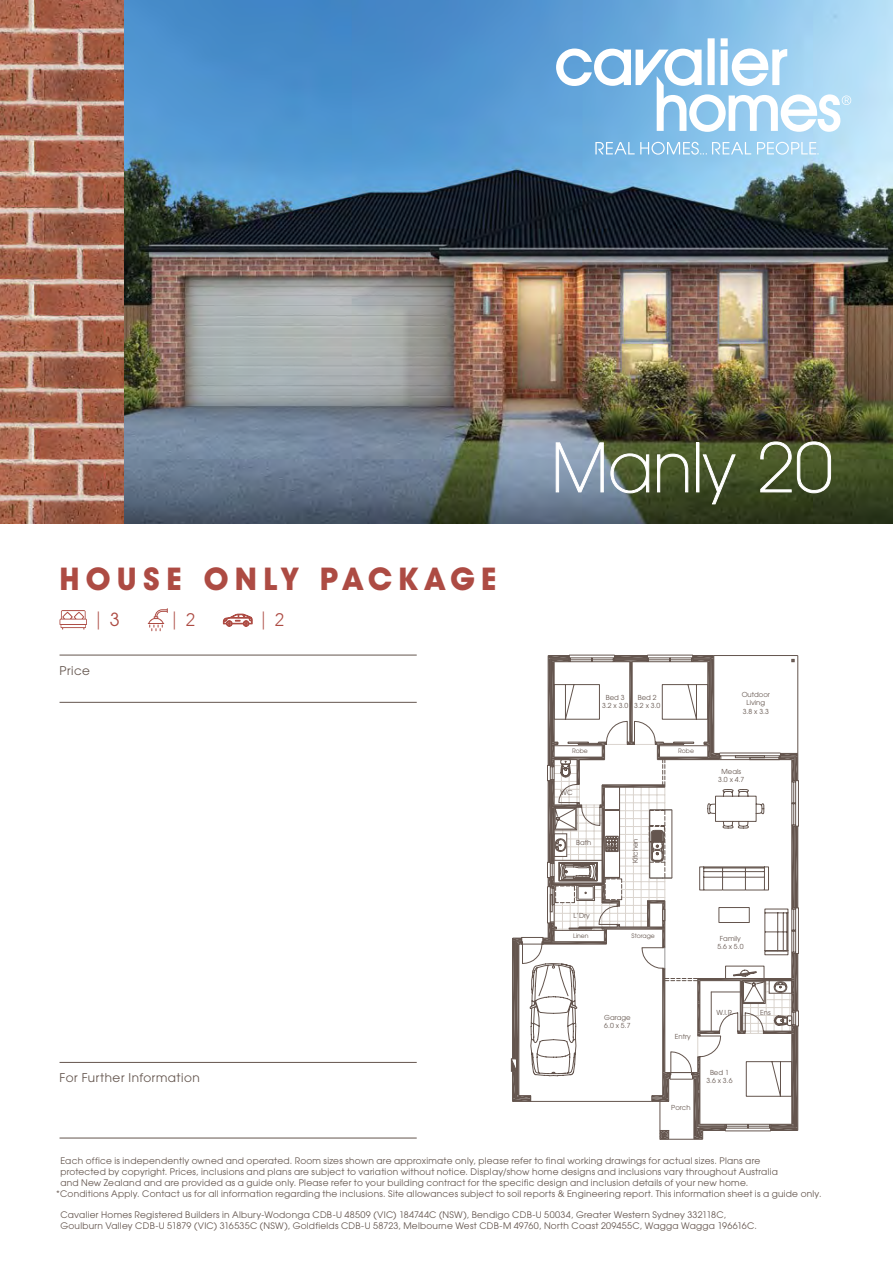
<style>
.page{position:relative;width:893px;height:1263px;background:#fff}
.page>*{position:absolute;margin:0;border:0;box-sizing:border-box;transform-origin:0 0}
.t1{font:200 69px "Avant Garde IT Cby BT";letter-spacing:.01em;color:#fff}
.t2{font:700 31.5px "Avant Garde IT Cby BT";letter-spacing:.2em;color:#ad4b43}
.t3{font:300 18px "Avenir";color:#ad4b43}
.t4{font:12px "Avant Garde Gothic DTC";letter-spacing:.045em;color:#64554e}
.t5{font:9px/10.8px "Avant Garde Gothic DTC";letter-spacing:.025em;color:#64554e}
.t6{font:6.9px/8.2px "Avant Garde Gothic DTC";color:#64554e;text-align:center}
.t7{font:6.15px "Avant Garde Gothic DTC";color:#64554e}
.s1{font-family:"Avant Garde Gothic DTC";font-weight:400}
</style>
<div class="page">
<img style="left:123px;top:0;width:770px;height:523px">
<svg style="left:0;top:0;width:123px;height:523px;background:#ab705a"></svg>
<svg style="left:511px;top:655px;width:288px;height:485px"></svg>
<div style="left:750px;top:757px;width:29px;height:3px;border:1px solid #64554e"></div>
<div style="left:735px;top:755px;width:30px;height:3px;border:1px solid #64554e"></div>
<svg style="left:60px;top:610px;width:27px;height:20px"></svg>
<svg style="left:148px;top:608px;width:20px;height:23px"></svg>
<svg style="left:223px;top:614px;width:29px;height:12px"></svg>
<svg style="left:555px;top:442px;width:49px;height:51px;background:#9babbd"></svg>
<svg style="left:610px;top:453px;width:39px;height:41px;background:#6f7b5e"></svg>
<svg style="left:657px;top:453px;width:32px;height:40px"></svg>
<div style="left:696px;top:442px;width:3px;height:50px;border:1px solid #fff"></div>
<svg style="left:702px;top:454px;width:34px;height:51px;background:#535f3b"></svg>
<svg style="left:760px;top:441px;width:71px;height:52px;background:#5f6a44"></svg>
<svg style="left:556px;top:38px;width:295px;height:117px"></svg>
<hr style="left:60px;top:1062px;width:357px;height:1px;background:#64554e">
<hr style="left:60px;top:1138px;width:357px;height:1px;background:#64554e">
<hr style="left:60px;top:655px;width:357px;height:1px;background:#64554e">
<hr style="left:60px;top:702px;width:357px;height:1px;background:#64554e">
<h2 class="t2" style="left:60px;top:559px;width:439px">HOUSE ONLY PACKAGE</h2>
<h3 class="t3" style="left:96px;top:608px;width:25px">| <span class="s1">3</span></h3>
<h3 class="t3" style="left:172px;top:609px;width:24px">| 2</h3>
<h3 class="t3" style="left:262px;top:609px;width:24px">| 2</h3>
<h3 class="t4" style="left:60px;top:664px;width:32px">Price</h3>
<h3 class="t4" style="left:60px;top:1071px;width:142px">For Further Information</h3>
<h1 class="t1" style="left:551px;top:425px;width:283px">Manly 20</h1>
<p class="t6" style="left:602px;top:694px;width:28px">Bed 3<br>3.2 x 3.0</p>
<p class="t6" style="left:634px;top:694px;width:28px">Bed 2<br>3.2 x 3.0</p>
<p class="t7" style="left:572px;top:748px;width:17px">Robe</p>
<p class="t7" style="left:678px;top:748px;width:17px">Robe</p>
<p class="t6" style="left:560px;top:788px;width:14px">WC</p>
<p class="t6" style="left:576px;top:839px;width:17px">Bath</p>
<p class="t6" style="left:573px;top:912px;width:18px">L’Dry</p>
<p class="t7" style="left:573px;top:932px;width:17px">Linen</p>
<p class="t6" style="left:631px;top:863px;width:27px;rotate:-90deg">Kitchen</p>
<p class="t7" style="left:632px;top:932px;width:25px">Storage</p>
<p class="t6" style="left:742px;top:691px;width:30px">Outdoor<br>Living<br>3.8 x 3.3</p>
<p class="t6" style="left:718px;top:767px;width:28px">Meals<br>3.0 x 4.7</p>
<p class="t6" style="left:717px;top:934px;width:28px">Family<br>5.6 x 5.0</p>
<p class="t6" style="left:604px;top:1013px;width:28px;text-align:left">Garage<br>6.0 x 5.7</p>
<p class="t6" style="left:675px;top:1033px;width:17px">Entry</p>
<p class="t6" style="left:671px;top:1103px;width:21px">Porch</p>
<p class="t6" style="left:716px;top:1008px;width:19px">W.I.R.</p>
<p class="t6" style="left:706px;top:1068px;width:28px">Bed 1<br>3.6 x 3.6</p>
<p class="t6" style="left:760px;top:1008px;width:12px">Ens</p>
<p class="t5" style="left:60px;top:1156px;width:701px">Each office is independently owned and operated. Room sizes shown are approximate only, please refer to final working drawings for actual sizes. Plans are</p>
<p class="t5" style="left:60px;top:1166px;width:719px">protected by copyright. Prices, inclusions and plans are subject to variation without notice. Display/show home designs and inclusions vary throughout Australia</p>
<p class="t5" style="left:60px;top:1177px;width:689px">and New Zealand and are provided as a guide only. Please refer to your building contract for the specific design and inclusion details of your new home.</p>
<p class="t5" style="left:56px;top:1188px;width:767px">*Conditions Apply. Contact us for all information regarding the inclusions. Site allowances subject to soil reports &amp; Engineering report. This information sheet is a guide only.</p>
<p class="t5" style="left:60px;top:1210px;width:698px">Cavalier Homes Registered Builders in Albury-Wodonga CDB-U 48509 (VIC) 184744C (NSW), Bendigo CDB-U 50034, Greater Western Sydney 332118C,<br>Goulburn Valley CDB-U 51879 (VIC) 316535C (NSW), Goldfields CDB-U 58723, Melbourne West CDB-M 49760, North Coast 209455C, Wagga Wagga 196616C.</p>
</div>
